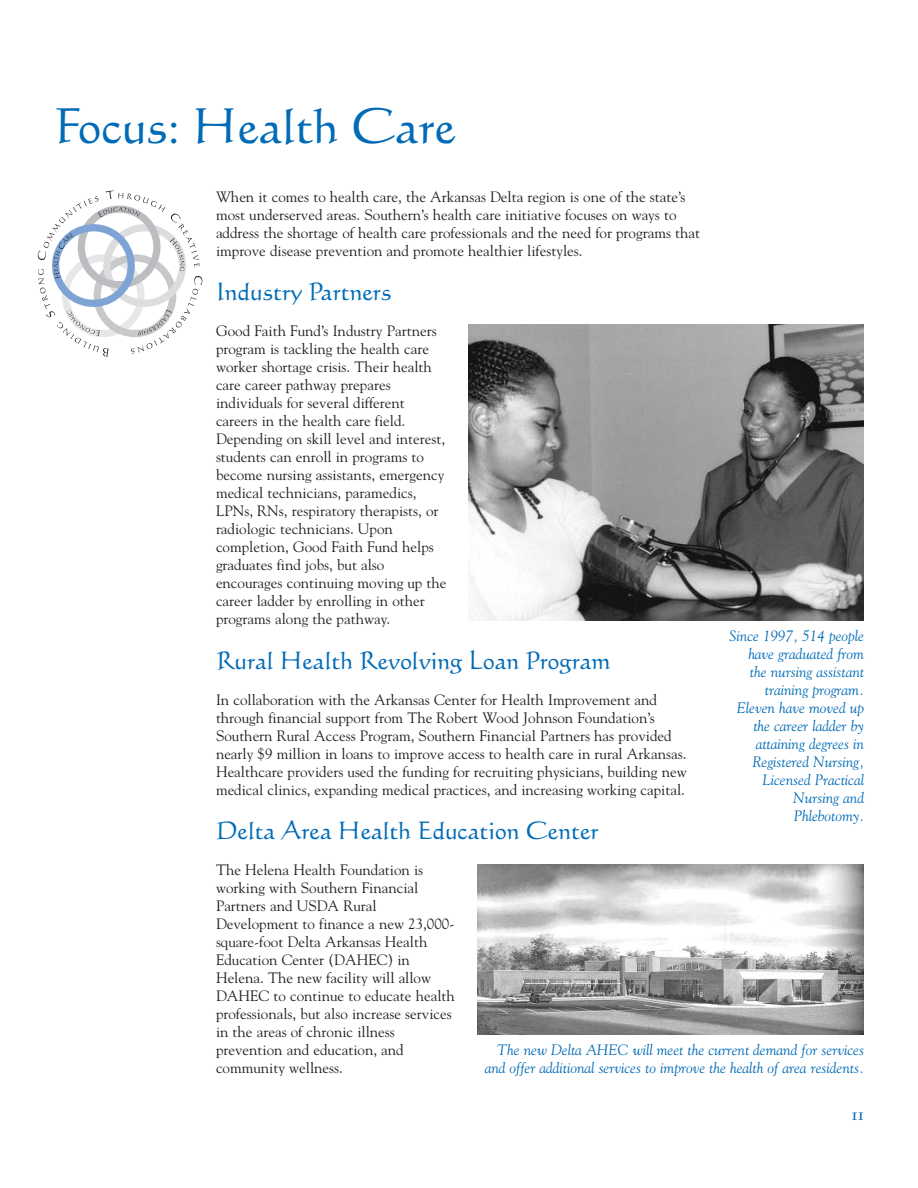
<style>
.page{position:relative;width:918px;height:1188px;background:#fff}
.page>*{position:absolute;margin:0;border:0;box-sizing:border-box;transform-origin:0 0}
.t1{font:48px "Calligraphic 421 BT Roman B";color:#006bb6}
.t2{font:24px "Calligraphic 421 BT Roman B";color:#006bb6}
.t3{font:18px "Calligraphic 421 BT Roman B";color:#006bb6}
.t4{font:15px/18px "Goudy";color:#231f20}
.t5{font:italic 15px/18px "Goudy";color:#006bb6;text-align:right}
</style>
<div class="page">
<svg style="left:37px;top:190px;width:166px;height:166px"></svg>
<img style="left:468px;top:324px;width:396px;height:297px">
<img style="left:477px;top:864px;width:387px;height:171px">
<h1 class="t1" style="left:54px;top:109px;width:403px">Focus: Health Care</h1>
<p class="t4" style="left:216px;top:189px;width:486px">When it comes to health care, the Arkansas Delta region is one of the state’s most underserved areas. Southern’s health care initiative focuses on ways to address the shortage of health care professionals and the need for programs that improve disease prevention and promote healthier lifestyles.</p>
<h2 class="t2" style="left:216px;top:283px;width:177px">Industry Partners</h2>
<p class="t4" style="left:216px;top:323px;width:232px">Good Faith Fund’s Industry Partners program is tackling the health care worker shortage crisis. Their health care career pathway prepares individuals for several different careers in the health care field.<br>Depending on skill level and interest, students can enroll in programs to become nursing assistants, emergency medical technicians, paramedics, LPNs, RNs, respiratory therapists, or radiologic technicians. Upon completion, Good Faith Fund helps graduates find jobs, but also encourages continuing moving up the career ladder by enrolling in other programs along the pathway.</p>
<h2 class="t2" style="left:216px;top:652px;width:396px">Rural Health Revolving Loan Program</h2>
<p class="t4" style="left:216px;top:692px;width:472px">In collaboration with the Arkansas Center for Health Improvement and through financial support from The Robert Wood Johnson Foundation’s Southern Rural Access Program, Southern Financial Partners has provided nearly $9 million in loans to improve access to health care in rural Arkansas.<br>Healthcare providers used the funding for recruiting physicians, building new medical clinics, expanding medical practices, and increasing working capital.</p>
<h2 class="t2" style="left:216px;top:822px;width:384px">Delta Area Health Education Center</h2>
<p class="t4" style="left:216px;top:862px;width:240px">The Helena Health Foundation is working with Southern Financial<br>Partners and USDA Rural<br>Development to finance a new 23,000- square-foot Delta Arkansas Health<br>Education Center (DAHEC) in<br>Helena. The new facility will allow<br>DAHEC to continue to educate health professionals, but also increase services in the areas of chronic illness prevention and education, and community wellness.</p>
<p class="t5" style="left:729px;top:628px;width:136px">Since 1997, 514 people have graduated from the nursing assistant training program.<br>Eleven have moved up the career ladder by attaining degrees in<br>Registered Nursing,<br>Licensed Practical<br>Nursing and<br>Phlebotomy.</p>
<p class="t5" style="left:485px;top:1042px;width:381px">The new Delta AHEC will meet the current demand for services and offer additional services to improve the health of area residents.</p>
<p class="t3" style="left:851px;top:1107px;width:14px">11</p>
</div>
